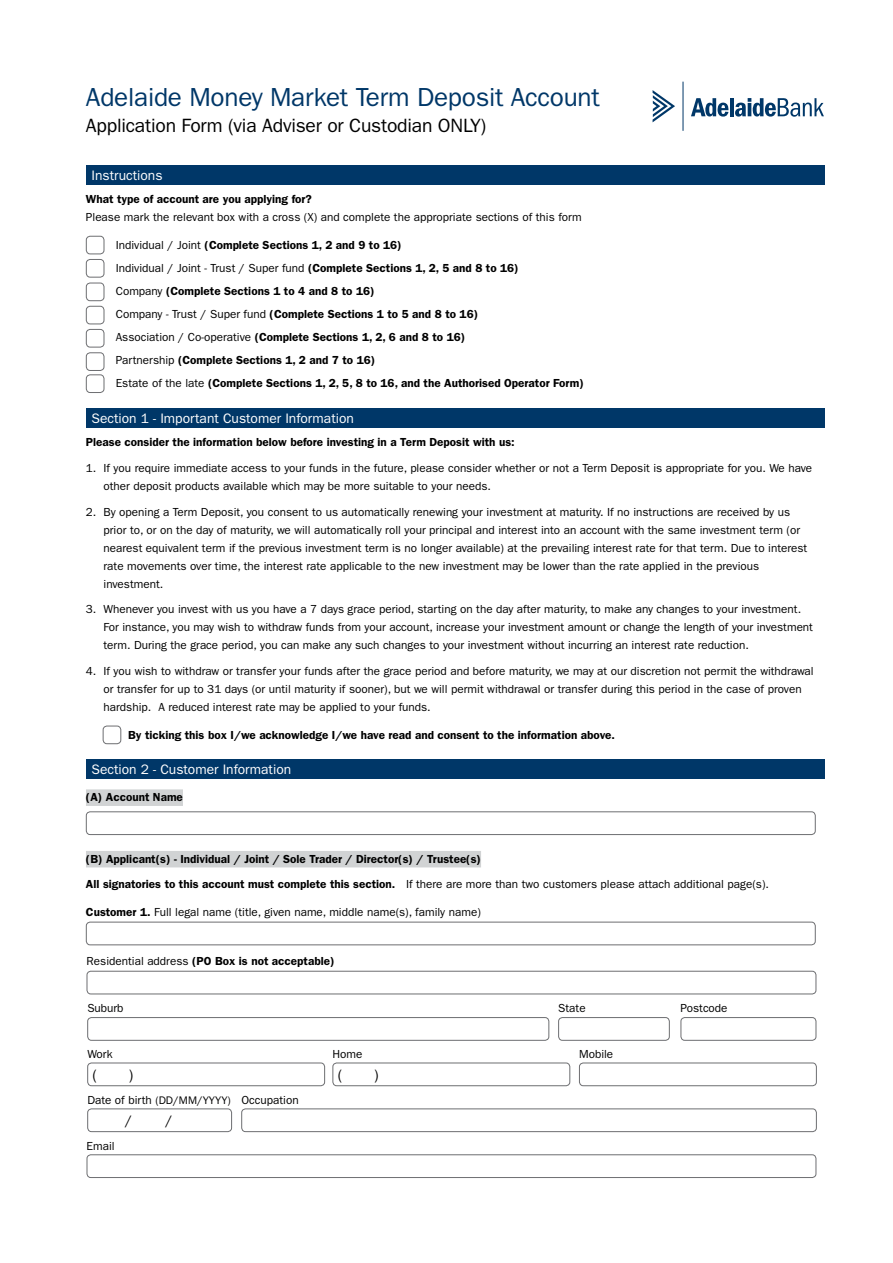
<style>
.page{position:relative;width:893px;height:1263px;background:#fff}
.page>*{position:absolute;margin:0;border:0;box-sizing:border-box;transform-origin:0 0}
.t1{font:26.25px "ITC Franklin Gothic Std";letter-spacing:-.01em;color:#003768}
.t2{font:19.35px "ITC Franklin Gothic Std";letter-spacing:-.01em;color:#000}
.t3{font:15.15px "ITC Franklin Gothic Std";color:#000}
.t4{font:13.8px "ITC Franklin Gothic Std";color:#fff}
.t5{font:13.8px "ITC Franklin Gothic Std";color:#000}
.t6{font:11.7px/17.9px "ITC Franklin Gothic Std";color:#000}
.t7{font:600 11.7px/23px "ITC Franklin Gothic Std";color:#000}
.t8{font:10.95px "ITC Franklin Gothic Std";color:#000}
.s1{font-weight:400}
.s2{font-weight:600}
.s3{font-size:11.7px}
</style>
<div class="page">
<div style="left:86px;top:408px;width:738px;height:20px;background:#003768"></div>
<div style="left:86px;top:759px;width:738px;height:20px;background:#003768"></div>
<div style="left:86px;top:165px;width:738px;height:20px;background:#003768"></div>
<hr style="left:683px;top:82px;width:1px;height:49px;background:#003768">
<svg style="left:653px;top:90px;width:22px;height:32px"></svg>
<svg style="left:691px;top:98px;width:37px;height:19px"></svg>
<hr style="left:730px;top:98px;width:3px;height:18px;background:#003768">
<svg style="left:735px;top:98px;width:89px;height:19px"></svg>
<div style="left:86px;top:236px;width:18px;height:18px;border:1px solid #6d6e71;border-radius:4px"></div>
<div style="left:86px;top:259px;width:18px;height:18px;border:1px solid #6d6e71;border-radius:4px"></div>
<div style="left:86px;top:283px;width:18px;height:18px;border:1px solid #6d6e71;border-radius:4px"></div>
<div style="left:86px;top:306px;width:18px;height:18px;border:1px solid #6d6e71;border-radius:4px"></div>
<div style="left:86px;top:329px;width:18px;height:18px;border:1px solid #6d6e71;border-radius:4px"></div>
<div style="left:86px;top:352px;width:18px;height:19px;border:1px solid #6d6e71;border-radius:4px"></div>
<div style="left:86px;top:374px;width:18px;height:19px;border:1px solid #6d6e71;border-radius:4px"></div>
<div style="left:86px;top:789px;width:97px;height:17px;background:#d1d3d4"></div>
<div style="left:103px;top:726px;width:18px;height:18px;border:1px solid #6d6e71;border-radius:4px"></div>
<div style="left:86px;top:851px;width:395px;height:16px;background:#d1d3d4"></div>
<div style="left:86px;top:922px;width:730px;height:23px;border:1px solid #6d6e71;border-radius:4px"></div>
<div style="left:86px;top:811px;width:730px;height:24px;border:1px solid #6d6e71;border-radius:4px"></div>
<div style="left:87px;top:971px;width:729px;height:23px;border:1px solid #6d6e71;border-radius:4px"></div>
<div style="left:87px;top:1017px;width:462px;height:24px;border:1px solid #6d6e71;border-radius:4px"></div>
<div style="left:558px;top:1017px;width:112px;height:24px;border:1px solid #6d6e71;border-radius:4px"></div>
<div style="left:681px;top:1017px;width:135px;height:24px;border:1px solid #6d6e71;border-radius:4px"></div>
<div style="left:87px;top:1063px;width:238px;height:23px;border:1px solid #6d6e71;border-radius:4px"></div>
<div style="left:333px;top:1063px;width:237px;height:23px;border:1px solid #6d6e71;border-radius:4px"></div>
<div style="left:579px;top:1063px;width:238px;height:23px;border:1px solid #6d6e71;border-radius:4px"></div>
<div style="left:87px;top:1108px;width:145px;height:24px;border:1px solid #6d6e71;border-radius:4px"></div>
<div style="left:241px;top:1108px;width:576px;height:24px;border:1px solid #6d6e71;border-radius:4px"></div>
<div style="left:87px;top:1154px;width:729px;height:24px;border:1px solid #6d6e71;border-radius:4px"></div>
<h1 class="t1" style="left:86px;top:82px;width:515px">Adelaide Money Market Term Deposit Account</h1>
<h2 class="t2" style="left:86px;top:114px;width:402px">Application Form (via Adviser or Custodian ONLY)</h2>
<p class="t4" style="left:91px;top:167px;width:73px">Instructions</p>
<p class="t7" style="left:86px;top:187px;width:227px">What type of account are you applying for?</p>
<p class="t6" style="left:86px;top:208px;width:497px">Please mark the relevant box with a cross (X) and complete the appropriate sections of this form</p>
<p class="t7" style="left:116px;top:234px;width:470px"><span class="s1">Individual / Joint</span> (Complete Sections 1, 2 and 9 to 16)<br><span class="s1">Individual / Joint - Trust / Super fund</span> (Complete Sections 1, 2, 5 and 8 to 16)<br><span class="s1">Company</span> (Complete Sections 1 to 4 and 8 to 16)<br><span class="s1">Company - Trust / Super fund</span> (Complete Sections 1 to 5 and 8 to 16)<br><span class="s1">Association / Co-operative</span> (Complete Sections 1, 2, 6 and 8 to 16)<br><span class="s1">Partnership</span> (Complete Sections 1, 2 and 7 to 16)<br><span class="s1">Estate of the late</span> (Complete Sections 1, 2, 5, 8 to 16, and the Authorised Operator Form)</p>
<p class="t4" style="left:91px;top:410px;width:264px">Section 1 - Important Customer Information</p>
<p class="t7" style="left:86px;top:431px;width:430px">Please consider the information below before investing in a Term Deposit with us:</p>
<p class="t6" style="left:104px;top:459px;width:710px;text-indent:-18px">1. If you require immediate access to your funds in the future, please consider whether or not a Term Deposit is appropriate for you. We have other deposit products available which may be more suitable to your needs.</p>
<p class="t6" style="left:104px;top:503px;width:705px;text-indent:-18px">2. By opening a Term Deposit, you consent to us automatically renewing your investment at maturity. If no instructions are received by us prior to, or on the day of maturity, we will automatically roll your principal and interest into an account with the same investment term (or nearest equivalent term if the previous investment term is no longer available) at the prevailing interest rate for that term. Due to interest rate movements over time, the interest rate applicable to the new investment may be lower than the rate applied in the previous investment.</p>
<p class="t6" style="left:104px;top:600px;width:711px;text-indent:-18px">3. Whenever you invest with us you have a 7 days grace period, starting on the day after maturity, to make any changes to your investment.<br>For instance, you may wish to withdraw funds from your account, increase your investment amount or change the length of your investment term. During the grace period, you can make any such changes to your investment without incurring an interest rate reduction.</p>
<p class="t6" style="left:104px;top:662px;width:712px;text-indent:-18px">4. If you wish to withdraw or transfer your funds after the grace period and before maturity, we may at our discretion not permit the withdrawal or transfer for up to 31 days (or until maturity if sooner), but we will permit withdrawal or transfer during this period in the case of proven hardship. A reduced interest rate may be applied to your funds.</p>
<p class="t7" style="left:128px;top:724px;width:488px">By ticking this box I/we acknowledge I/we have read and consent to the information above.</p>
<p class="t4" style="left:91px;top:761px;width:201px">Section 2 - Customer Information</p>
<p class="t7" style="left:86px;top:786px;width:98px">(A) Account Name</p>
<p class="t7" style="left:86px;top:846px;width:685px;line-height:25.7px">(B) Applicant(s) - Individual / Joint / Sole Trader / Director(s) / Trustee(s)<br>All signatories to this account must complete this section. <span class="s1">If there are more than two customers please attach additional page(s).</span></p>
<p class="t6" style="left:86px;top:903px;width:396px"><span class="s2">Customer 1.</span> Full legal name (title, given name, middle name(s), family name)</p>
<p class="t7" style="left:87px;top:949px;width:249px"><span class="s1">Residential address</span> (PO Box is not acceptable)</p>
<p class="t6" style="left:87px;top:999px;width:38px">Suburb</p>
<p class="t6" style="left:558px;top:999px;width:29px">State</p>
<p class="t6" style="left:681px;top:999px;width:49px">Postcode</p>
<p class="t6" style="left:87px;top:1045px;width:27px">Work</p>
<p class="t3" style="left:93px;top:1066px;width:6px">(</p>
<p class="t3" style="left:129px;top:1066px;width:6px">)</p>
<p class="t6" style="left:333px;top:1045px;width:31px">Home</p>
<p class="t3" style="left:338px;top:1066px;width:6px">(</p>
<p class="t3" style="left:374px;top:1066px;width:6px">)</p>
<p class="t6" style="left:579px;top:1045px;width:36px">Mobile</p>
<p class="t8" style="left:87px;top:1094px;width:145px"><span class="s3">Date of birth</span> (DD/MM/YYYY)</p>
<p class="t5" style="left:125px;top:1112px;width:9px">/</p>
<p class="t5" style="left:165px;top:1112px;width:9px">/</p>
<p class="t6" style="left:87px;top:1137px;width:30px">Email</p>
<p class="t6" style="left:242px;top:1091px;width:59px">Occupation</p>
</div>
